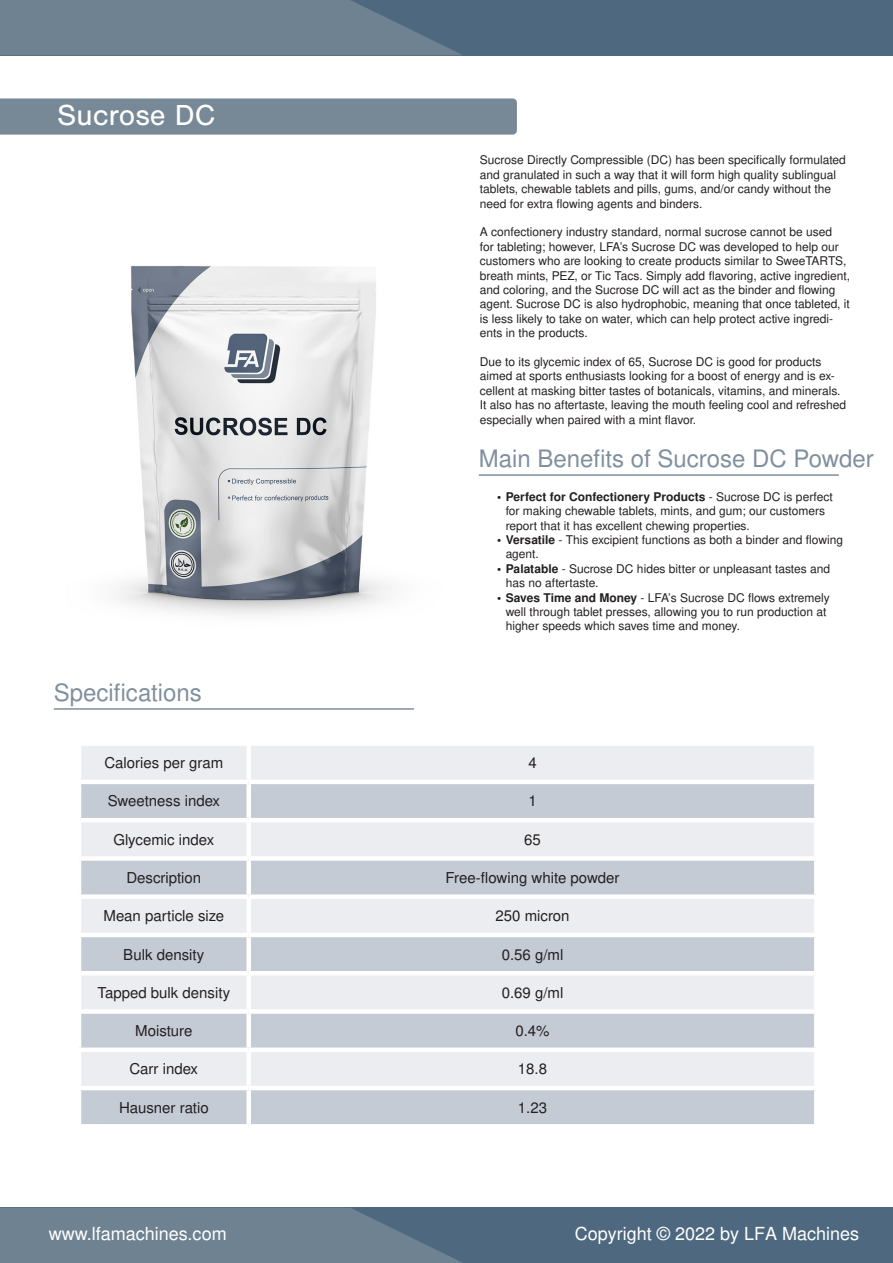
<style>
.page{position:relative;width:893px;height:1263px;background:#fff}
.page>*{position:absolute;margin:0;border:0;box-sizing:border-box;transform-origin:0 0}
.Subheading_1{font:30px "Nimbus San";color:#fff}
.t1{font:24px "Nimbus San L";color:#808f9d}
.Paragraph_Text_Stand{font:18px "Nimbus San L";color:#fff}
.Category_3_Descripti{font:15px "Nimbus San L";color:#231f20}
.t2{font:12px/14.4px "Nimbus San L";color:#231f20}
.s1{font-weight:700}
</style>
<div class="page">
<img style="left:118px;top:265px;width:274px;height:350px">
<hr style="left:479px;top:474px;width:360px;height:2px;background:#808f9d">
<hr style="left:54px;top:708px;width:360px;height:2px;background:#808f9d">
<div style="left:1px;top:0;width:892px;height:55px;background:#4e697f"></div>
<svg style="left:0;top:0;width:462px;height:55px;background:#6a7f8f"></svg>
<div style="left:0;top:1208px;width:893px;height:55px;background:#4e697f"></div>
<svg style="left:0;top:1208px;width:463px;height:55px;background:#6a7e8f"></svg>
<div style="left:0;top:98px;width:517px;height:37px;background:#778997"></div>
<div style="left:81px;top:746px;width:733px;height:34px;background:#ecedf0"></div>
<svg style="left:81px;top:784px;width:733px;height:340px;background:#d6dae1"></svg>
<div style="left:246px;top:746px;width:5px;height:34px;background:#fff"></div>
<div style="left:246px;top:784px;width:5px;height:34px;background:#fff"></div>
<hr style="left:77px;top:818px;width:172px;height:4px;background:#fff">
<hr style="left:249px;top:818px;width:570px;height:4px;background:#fff">
<div style="left:246px;top:822px;width:5px;height:34px;background:#fff"></div>
<div style="left:77px;top:856px;width:172px;height:5px;background:#fff"></div>
<div style="left:249px;top:856px;width:570px;height:5px;background:#fff"></div>
<div style="left:246px;top:861px;width:5px;height:33px;background:#fff"></div>
<div style="left:77px;top:894px;width:172px;height:5px;background:#fff"></div>
<div style="left:249px;top:894px;width:570px;height:5px;background:#fff"></div>
<div style="left:246px;top:899px;width:5px;height:34px;background:#fff"></div>
<hr style="left:77px;top:933px;width:172px;height:4px;background:#fff">
<hr style="left:249px;top:933px;width:570px;height:4px;background:#fff">
<div style="left:246px;top:937px;width:5px;height:34px;background:#fff"></div>
<hr style="left:77px;top:971px;width:172px;height:4px;background:#fff">
<hr style="left:249px;top:971px;width:570px;height:4px;background:#fff">
<div style="left:246px;top:975px;width:5px;height:34px;background:#fff"></div>
<div style="left:77px;top:1009px;width:172px;height:5px;background:#fff"></div>
<div style="left:249px;top:1009px;width:570px;height:5px;background:#fff"></div>
<div style="left:246px;top:1014px;width:5px;height:33px;background:#fff"></div>
<div style="left:77px;top:1047px;width:172px;height:5px;background:#fff"></div>
<div style="left:249px;top:1047px;width:570px;height:5px;background:#fff"></div>
<div style="left:246px;top:1052px;width:5px;height:34px;background:#fff"></div>
<hr style="left:77px;top:1086px;width:172px;height:4px;background:#fff">
<hr style="left:249px;top:1086px;width:570px;height:4px;background:#fff">
<div style="left:246px;top:1090px;width:5px;height:34px;background:#fff"></div>
<p class="Subheading_1" style="left:57px;top:98px;width:159px">Sucrose DC</p>
<p class="t1" style="left:54px;top:675px;width:149px">Specifications</p>
<p class="t2" style="left:480px;top:153px;width:368px">Sucrose Directly Compressible (DC) has been specifically formulated and granulated in such a way that it will form high quality sublingual tablets, chewable tablets and pills, gums, and/or candy without the need for extra flowing agents and binders.</p>
<p class="t2" style="left:480px;top:225px;width:372px">A confectionery industry standard, normal sucrose cannot be used<br>for tableting; however, LFA’s Sucrose DC was developed to help our customers who are looking to create products similar to SweeTARTS, breath mints, PEZ, or Tic Tacs. Simply add flavoring, active ingredient, and coloring, and the Sucrose DC will act as the binder and flowing agent. Sucrose DC is also hydrophobic, meaning that once tableted, it is less likely to take on water, which can help protect active ingredi&shy;ents in the products.</p>
<p class="t2" style="left:480px;top:354px;width:368px">Due to its glycemic index of 65, Sucrose DC is good for products aimed at sports enthusiasts looking for a boost of energy and is ex&shy;cellent at masking bitter tastes of botanicals, vitamins, and minerals.<br>It also has no aftertaste, leaving the mouth feeling cool and refreshed especially when paired with a mint flavor.</p>
<p class="t1" style="left:479px;top:441px;width:397px">Main Benefits of Sucrose DC Powder</p>
<p class="t2" style="left:506px;top:489px;width:329px;text-indent:-9px"><span class="s1">• Perfect for Confectionery Products</span> - Sucrose DC is perfect for making chewable tablets, mints, and gum; our customers report that it has excellent chewing properties.</p>
<p class="t2" style="left:506px;top:532px;width:339px;text-indent:-9px"><span class="s1">• Versatile</span> - This excipient functions as both a binder and flowing agent.</p>
<p class="t2" style="left:506px;top:561px;width:326px;text-indent:-9px"><span class="s1">• Palatable</span> - Sucrose DC hides bitter or unpleasant tastes and has no aftertaste.</p>
<p class="t2" style="left:506px;top:590px;width:326px;text-indent:-9px"><span class="s1">• Saves Time and Money</span> - LFA’s Sucrose DC flows extremely well through tablet presses, allowing you to run production at higher speeds which saves time and money.</p>
<p class="Category_3_Descripti" style="left:104px;top:752px;width:120px">Calories per gram</p>
<p class="Category_3_Descripti" style="left:528px;top:752px;width:10px">4</p>
<p class="Category_3_Descripti" style="left:108px;top:790px;width:114px">Sweetness index</p>
<p class="Category_3_Descripti" style="left:528px;top:790px;width:10px">1</p>
<p class="Category_3_Descripti" style="left:113px;top:829px;width:102px">Glycemic index</p>
<p class="Category_3_Descripti" style="left:524px;top:829px;width:18px">65</p>
<p class="Category_3_Descripti" style="left:126px;top:867px;width:76px">Description</p>
<p class="Category_3_Descripti" style="left:446px;top:867px;width:175px">Free-flowing white powder</p>
<p class="Category_3_Descripti" style="left:104px;top:905px;width:122px">Mean particle size</p>
<p class="Category_3_Descripti" style="left:495px;top:905px;width:76px">250 micron</p>
<p class="Category_3_Descripti" style="left:123px;top:943px;width:83px">Bulk density</p>
<p class="Category_3_Descripti" style="left:502px;top:943px;width:63px">0.56 g/ml</p>
<p class="Category_3_Descripti" style="left:97px;top:982px;width:134px">Tapped bulk density</p>
<p class="Category_3_Descripti" style="left:502px;top:982px;width:63px">0.69 g/ml</p>
<p class="Category_3_Descripti" style="left:135px;top:1020px;width:59px">Moisture</p>
<p class="Category_3_Descripti" style="left:515px;top:1020px;width:36px">0.4%</p>
<p class="Category_3_Descripti" style="left:130px;top:1058px;width:70px">Carr index</p>
<p class="Category_3_Descripti" style="left:518px;top:1058px;width:31px">18.8</p>
<p class="Category_3_Descripti" style="left:119px;top:1096px;width:91px">Hausner ratio</p>
<p class="Category_3_Descripti" style="left:518px;top:1096px;width:31px">1.23</p>
<p class="Paragraph_Text_Stand" style="left:49px;top:1221px;width:179px">www.lfamachines.com</p>
<p class="Paragraph_Text_Stand" style="left:575px;top:1220px;width:286px">Copyright © 2022 by LFA Machines</p>
</div>
